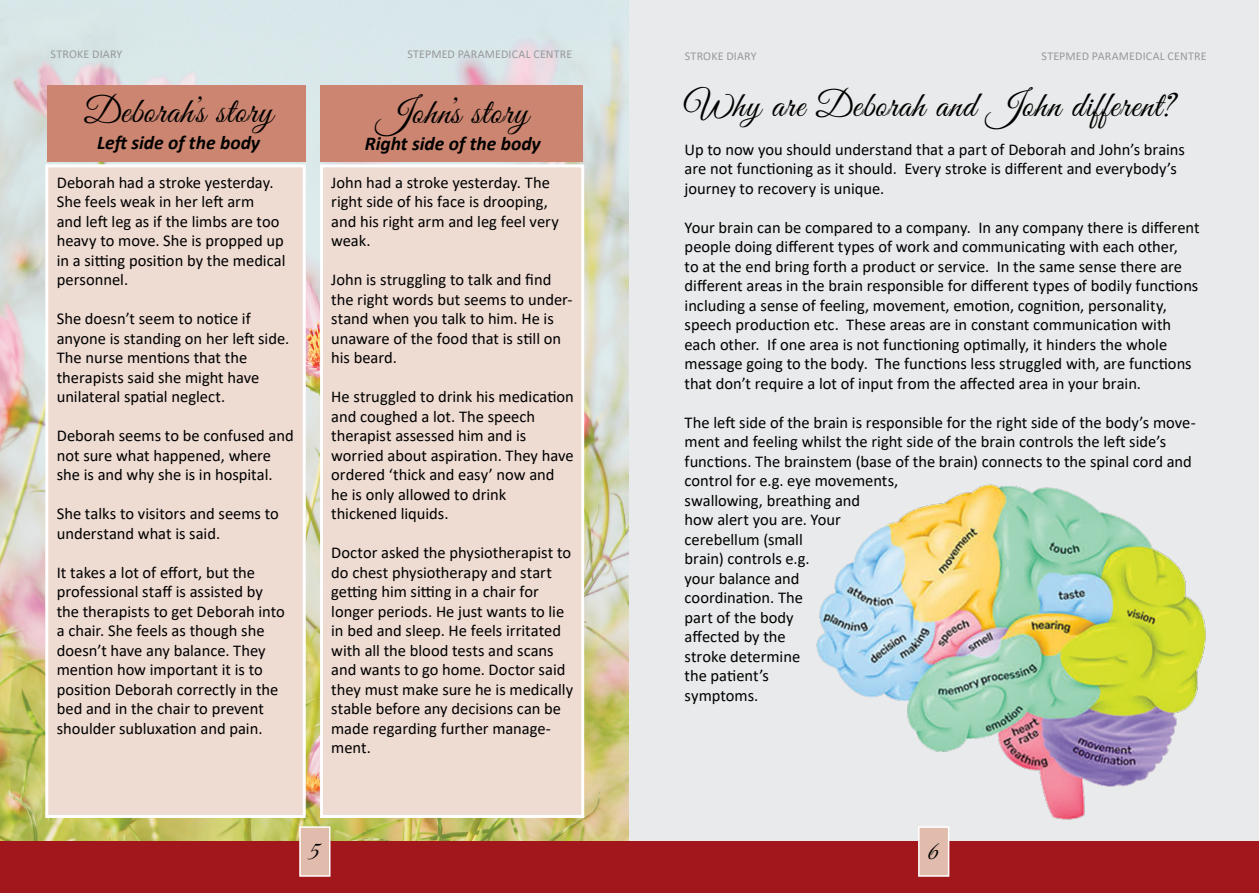
<style>
.page{position:relative;width:1259px;height:893px;background:#fff}
.page>*{position:absolute;margin:0;border:0;box-sizing:border-box;transform-origin:0 0}
.t1{font:36px "Great Vibes";letter-spacing:.03em;color:#000}
.t2{font:27px "Great Vibes";color:#000}
.t3{font:italic 700 19.5px "Calibri";color:#000}
.t4{font:16.5px/19.5px "Calibri";color:#000}
.t5{font:12px "Calibri";letter-spacing:.015em;color:#97999c}
</style>
<div class="page">
<img style="left:0;top:0;width:629px;height:842px">
<div style="left:47px;top:85px;width:259px;height:77px;background:#cb8570"></div>
<div style="left:320px;top:85px;width:263px;height:77px;background:#cb8570"></div>
<div style="left:320px;top:164px;width:264px;height:654px;background:#eedbd2;border:3px solid #fff"></div>
<div style="left:45px;top:164px;width:261px;height:654px;background:#eedbd2;border:3px solid #fff"></div>
<div style="left:0;top:842px;width:642px;height:51px;background:#a1171b"></div>
<div style="left:299px;top:826px;width:31px;height:51px;background:#e1bbac;border:2px solid #fff"></div>
<div style="left:629px;top:0;width:630px;height:893px;background:#e9eaeb"></div>
<div style="left:629px;top:842px;width:630px;height:51px;background:#a1171b"></div>
<div style="left:918px;top:826px;width:31px;height:51px;background:#e1bbac;border:2px solid #fff"></div>
<img style="left:816px;top:484px;width:390px;height:350px">
<p class="t5" style="left:51px;top:46px;width:73px">STROKE DIARY</p>
<p class="t5" style="left:407px;top:46px;width:167px">STEPMED PARAMEDICAL CENTRE</p>
<p class="t5" style="left:53px;top:47px;width:73px">STROKE DIARY</p>
<p class="t5" style="left:412px;top:47px;width:167px">STEPMED PARAMEDICAL CENTRE</p>
<p class="t5" style="left:1043px;top:47px;width:167px">STEPMED PARAMEDICAL CENTRE</p>
<p class="t1" style="left:84px;top:91px;width:190px">Deborah’s story</p>
<p class="t3" style="left:97px;top:128px;width:164px">Left side of the body</p>
<p class="t4" style="left:57px;top:172px;width:230px">Deborah had a stroke yesterday.<br>She feels weak in her left arm<br>and left leg as if the limbs are too heavy to move. She is propped up in a sitting position by the medical personnel.</p>
<p class="t4" style="left:57px;top:308px;width:195px">She doesn’t seem to notice if</p>
<p class="t4" style="left:57px;top:328px;width:234px">anyone is standing on her left side.<br>The nurse mentions that the</p>
<p class="t4" style="left:57px;top:367px;width:204px">therapists said she might have</p>
<p class="t4" style="left:57px;top:386px;width:170px">unilateral spatial neglect.</p>
<p class="t4" style="left:57px;top:425px;width:238px">Deborah seems to be confused and not sure what happened, where</p>
<p class="t4" style="left:57px;top:464px;width:217px">she is and why she is in hospital.</p>
<p class="t4" style="left:57px;top:503px;width:224px">She talks to visitors and seems to understand what is said.</p>
<p class="t4" style="left:57px;top:562px;width:230px">It takes a lot of effort, but the professional staff is assisted by the therapists to get Deborah into a chair. She feels as though she doesn’t have any balance. They mention how important it is to</p>
<p class="t4" style="left:57px;top:679px;width:223px">position Deborah correctly in the bed and in the chair to prevent shoulder subluxation and pain.</p>
<p class="t5" style="left:685px;top:47px;width:73px">STROKE DIARY</p>
<p class="t5" style="left:1041px;top:47px;width:167px">STEPMED PARAMEDICAL CENTRE</p>
<p class="t1" style="left:684px;top:85px;width:491px">Why are Deborah and John different?</p>
<p class="t4" style="left:684px;top:139px;width:502px">Up to now you should understand that a part of Deborah and John’s brains are not functioning as it should. Every stroke is different and everybody’s journey to recovery is unique.</p>
<p class="t4" style="left:684px;top:217px;width:516px">Your brain can be compared to a company. In any company there is different people doing different types of work and communicating with each other,<br>to at the end bring forth a product or service. In the same sense there are different areas in the brain responsible for different types of bodily functions including a sense of feeling, movement, emotion, cognition, personality, speech production etc. These areas are in constant communication with each other. If one area is not functioning optimally, it hinders the whole message going to the body. The functions less struggled with, are functions that don’t require a lot of input from the affected area in your brain.</p>
<p class="t4" style="left:684px;top:412px;width:512px">The left side of the brain is responsible for the right side of the body’s move&shy;ment and feeling whilst the right side of the brain controls the left side’s functions. The brainstem (base of the brain) connects to the spinal cord and control for e.g. eye movements,<br>swallowing, breathing and<br>how alert you are. Your<br>cerebellum (small<br>brain) controls e.g.<br>your balance and<br>coordination. The<br>part of the body<br>affected by the<br>stroke determine<br>the patient’s</p>
<p class="t4" style="left:684px;top:685px;width:75px">symptoms.</p>
<p class="t1" style="left:377px;top:93px;width:153px">John’s story</p>
<p class="t3" style="left:365px;top:130px;width:177px">Right side of the body</p>
<p class="t4" style="left:331px;top:172px;width:229px">John had a stroke yesterday. The right side of his face is drooping, and his right arm and leg feel very weak.</p>
<p class="t4" style="left:331px;top:269px;width:243px">John is struggling to talk and find the right words but seems to under&shy;stand when you talk to him. He is unaware of the food that is still on his beard.</p>
<p class="t4" style="left:331px;top:386px;width:244px">He struggled to drink his medication and coughed a lot. The speech</p>
<p class="t4" style="left:331px;top:425px;width:197px">therapist assessed him and is</p>
<p class="t4" style="left:331px;top:445px;width:244px">worried about aspiration. They have ordered ‘thick and easy’ now and he is only allowed to drink</p>
<p class="t4" style="left:331px;top:503px;width:119px">thickened liquids.</p>
<p class="t4" style="left:331px;top:542px;width:241px">Doctor asked the physiotherapist to do chest physiotherapy and start</p>
<p class="t4" style="left:331px;top:581px;width:243px">getting him sitting in a chair for longer periods. He just wants to lie in bed and sleep. He feels irritated with all the blood tests and scans and wants to go home. Doctor said they must make sure he is medically stable before any decisions can be made regarding further manage&shy;ment.</p>
<p class="t2" style="left:308px;top:836px;width:14px">5</p>
<p class="t2" style="left:927px;top:836px;width:13px">6</p>
</div>
